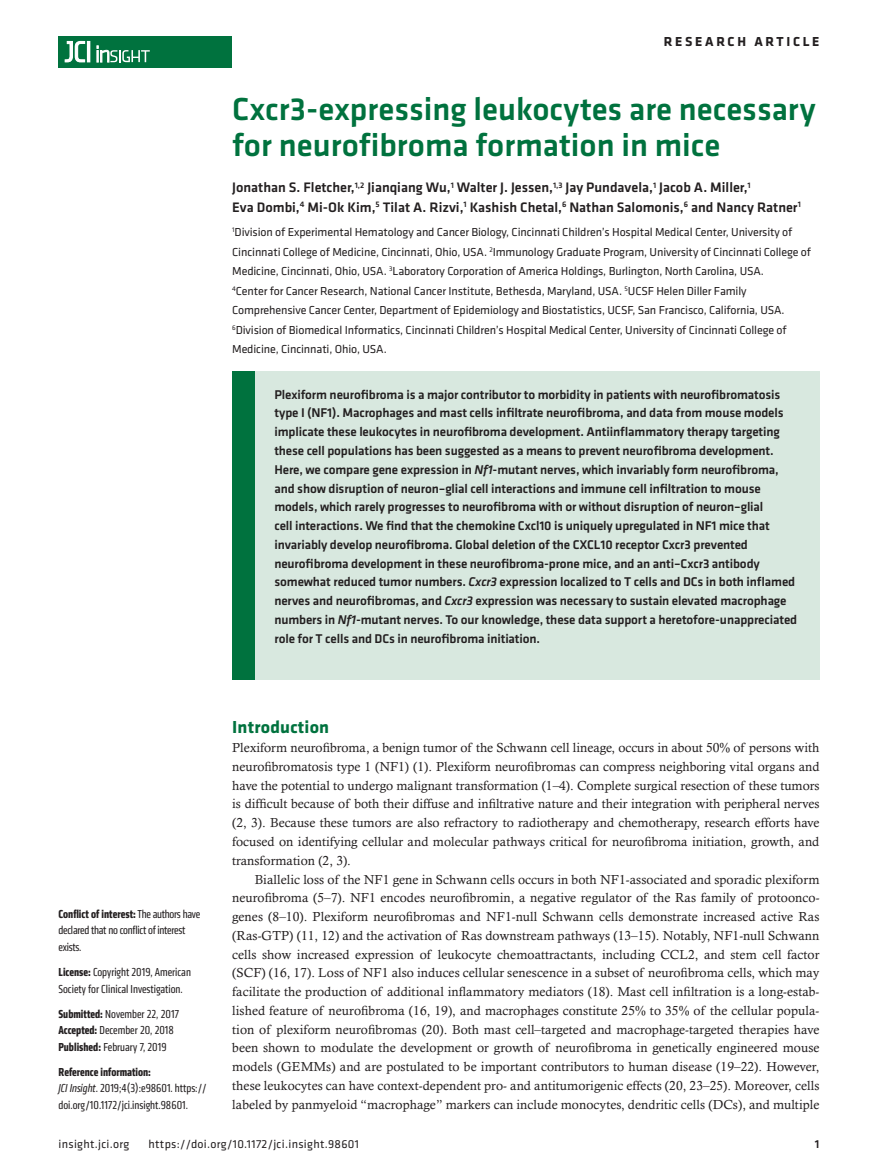
<style>
.page{position:relative;width:878px;height:1175px;background:#fff}
.page>*{position:absolute;margin:0;border:0;box-sizing:border-box;transform-origin:0 0}
.t1{font:500 33px/36px "Klavika Basic";color:#00723e}
.t2{font:700 18px "Klavika";letter-spacing:.01em;color:#00723e}
.t3{font:500 14.25px/19.5px "Klavika Basic";color:#231f20}
.t4{font:700 13.5px "Klavika Basic";letter-spacing:.2em;color:#231f20}
.t5{font:13.2px/18.8px "Calisto MT Std";letter-spacing:.005em;color:#231f20;text-align:justify}
.t6{font:500 13.2px/18.8px "Klavika Basic";letter-spacing:-.01em;color:#231f20}
.t7{font:12px/19.5px "Klavika";letter-spacing:-.01em;color:#231f20}
.t8{font:condensed 12px/16.5px "Klavika";color:#231f20}
.t9{font:condensed 12px/16.5px "Klavika";letter-spacing:-.02em;color:#231f20}
.t10{font:12px "Klavika Basic";letter-spacing:.025em;color:#231f20}
.t11{font:500 12px "Klavika Basic";color:#231f20}
.s1{font-style:italic}
.s2{font-weight:700}
</style>
<div class="page">
<div style="left:59px;top:36px;width:173px;height:31px;background:#00723e"></div>
<hr style="left:87px;top:41px;width:3px;height:21px;background:#fff">
<svg style="left:64px;top:41px;width:21px;height:22px"></svg>
<svg style="left:97px;top:46px;width:53px;height:16px"></svg>
<div style="left:232px;top:372px;width:587px;height:308px;background:#d8e8df"></div>
<div style="left:232px;top:372px;width:22px;height:308px;background:#00723e"></div>
<p class="t4" style="left:663px;top:32px;width:157px">RESEARCH ARTICLE</p>
<h1 class="t1" style="left:232px;top:91px;width:585px">Cxcr3-expressing leukocytes are necessary for neurofibroma formation in mice</h1>
<p class="t3" style="left:232px;top:178px;width:570px">Jonathan S. Fletcher,<sup>1,2</sup> Jianqiang Wu,<sup>1</sup> Walter J. Jessen,<sup>1,3</sup> Jay Pundavela,<sup>1</sup> Jacob A. Miller,<sup>1<br></sup>Eva Dombi,<sup>4</sup> Mi-Ok Kim,<sup>5</sup> Tilat A. Rizvi,<sup>1</sup> Kashish Chetal,<sup>6</sup> Nathan Salomonis,<sup>6</sup> and Nancy Ratner<sup>1</sup></p>
<p class="t7" style="left:232px;top:222px;width:580px"><sup>1</sup>Division of Experimental Hematology and Cancer Biology, Cincinnati Children’s Hospital Medical Center, University of Cincinnati College of Medicine, Cincinnati, Ohio, USA. <sup>2</sup>Immunology Graduate Program, University of Cincinnati College of Medicine, Cincinnati, Ohio, USA. <sup>3</sup>Laboratory Corporation of America Holdings, Burlington, North Carolina, USA.<br><sup>4</sup>Center for Cancer Research, National Cancer Institute, Bethesda, Maryland, USA. <sup>5</sup>UCSF Helen Diller Family Comprehensive Cancer Center, Department of Epidemiology and Biostatistics, UCSF, San Francisco, California, USA.<br><sup>6</sup>Division of Biomedical Informatics, Cincinnati Children’s Hospital Medical Center, University of Cincinnati College of Medicine, Cincinnati, Ohio, USA.</p>
<p class="t6" style="left:274px;top:384px;width:524px">Plexiform neurofibroma is a major contributor to morbidity in patients with neurofibromatosis type I (NF1). Macrophages and mast cells infiltrate neurofibroma, and data from mouse models implicate these leukocytes in neurofibroma development. Antiinflammatory therapy targeting these cell populations has been suggested as a means to prevent neurofibroma development.<br>Here, we compare gene expression in <span class="s1">Nf1</span>-mutant nerves, which invariably form neurofibroma, and show disruption of neuron–glial cell interactions and immune cell infiltration to mouse models, which rarely progresses to neurofibroma with or without disruption of neuron–glial<br>cell interactions. We find that the chemokine Cxcl10 is uniquely upregulated in NF1 mice that invariably develop neurofibroma. Global deletion of the CXCL10 receptor Cxcr3 prevented neurofibroma development in these neurofibroma-prone mice, and an anti–Cxcr3 antibody somewhat reduced tumor numbers. <span class="s1">Cxcr3</span> expression localized to T cells and DCs in both inflamed nerves and neurofibromas, and <span class="s1">Cxcr3</span> expression was necessary to sustain elevated macrophage numbers in <span class="s1">Nf1</span>-mutant nerves. To our knowledge, these data support a heretofore-unappreciated role for T cells and DCs in neurofibroma initiation.</p>
<p class="t9" style="left:59px;top:905px;width:143px"><span class="s2">Conflict of interest:</span> The authors have declared that no conflict of interest exists.</p>
<p class="t8" style="left:59px;top:963px;width:134px"><span class="s2">License:</span> Copyright 2019, American<br>Society for Clinical Investigation.</p>
<p class="t8" style="left:59px;top:1005px;width:122px"><span class="s2">Submitted:</span> November 22, 2017<br><span class="s2">Accepted:</span> December 20, 2018<br><span class="s2">Published:</span> February 7, 2019</p>
<p class="t8" style="left:59px;top:1063px;width:150px"><span class="s2">Reference information:<br></span><span class="s1">JCI Insight</span>. 2019;4(3):e98601. https:// doi.org/10.1172/jci.insight.98601.</p>
<h2 class="t2" style="left:232px;top:714px;width:98px">Introduction</h2>
<p class="t5" style="left:232px;top:738px;width:588px">Plexiform neurofibroma, a benign tumor of the Schwann cell lineage, occurs in about 50% of persons with neurofibromatosis type 1 (NF1) (1). Plexiform neurofibromas can compress neighboring vital organs and have the potential to undergo malignant transformation (1–4). Complete surgical resection of these tumors is difficult because of both their diffuse and infiltrative nature and their integration with peripheral nerves (2, 3). Because these tumors are also refractory to radiotherapy and chemotherapy, research efforts have focused on identifying cellular and molecular pathways critical for neurofibroma initiation, growth, and transformation (2, 3).</p>
<p class="t5" style="left:232px;top:869px;width:588px;text-indent:22px">Biallelic loss of the NF1 gene in Schwann cells occurs in both NF1-associated and sporadic plexiform neurofibroma (5–7). NF1 encodes neurofibromin, a negative regulator of the Ras family of protoonco&shy;genes (8–10). Plexiform neurofibromas and NF1-null Schwann cells demonstrate increased active Ras (Ras-GTP) (11, 12) and the activation of Ras downstream pathways (13–15). Notably, NF1-null Schwann cells show increased expression of leukocyte chemoattractants, including CCL2, and stem cell factor (SCF) (16, 17). Loss of NF1 also induces cellular senescence in a subset of neurofibroma cells, which may facilitate the production of additional inflammatory mediators (18). Mast cell infiltration is a long-estab&shy;lished feature of neurofibroma (16, 19), and macrophages constitute 25% to 35% of the cellular popula&shy;tion of plexiform neurofibromas (20). Both mast cell–targeted and macrophage-targeted therapies have been shown to modulate the development or growth of neurofibroma in genetically engineered mouse models (GEMMs) and are postulated to be important contributors to human disease (19–22). However, these leukocytes can have context-dependent pro- and antitumorigenic effects (20, 23–25). Moreover, cells labeled by panmyeloid “macrophage” markers can include monocytes, dendritic cells (DCs), and multiple</p>
<p class="t10" style="left:58px;top:1135px;width:72px">insight.jci.org</p>
<p class="t10" style="left:148px;top:1135px;width:212px">https://doi.org/10.1172/jci.insight.98601</p>
<p class="t11" style="left:814px;top:1135px;width:6px">1</p>
</div>
